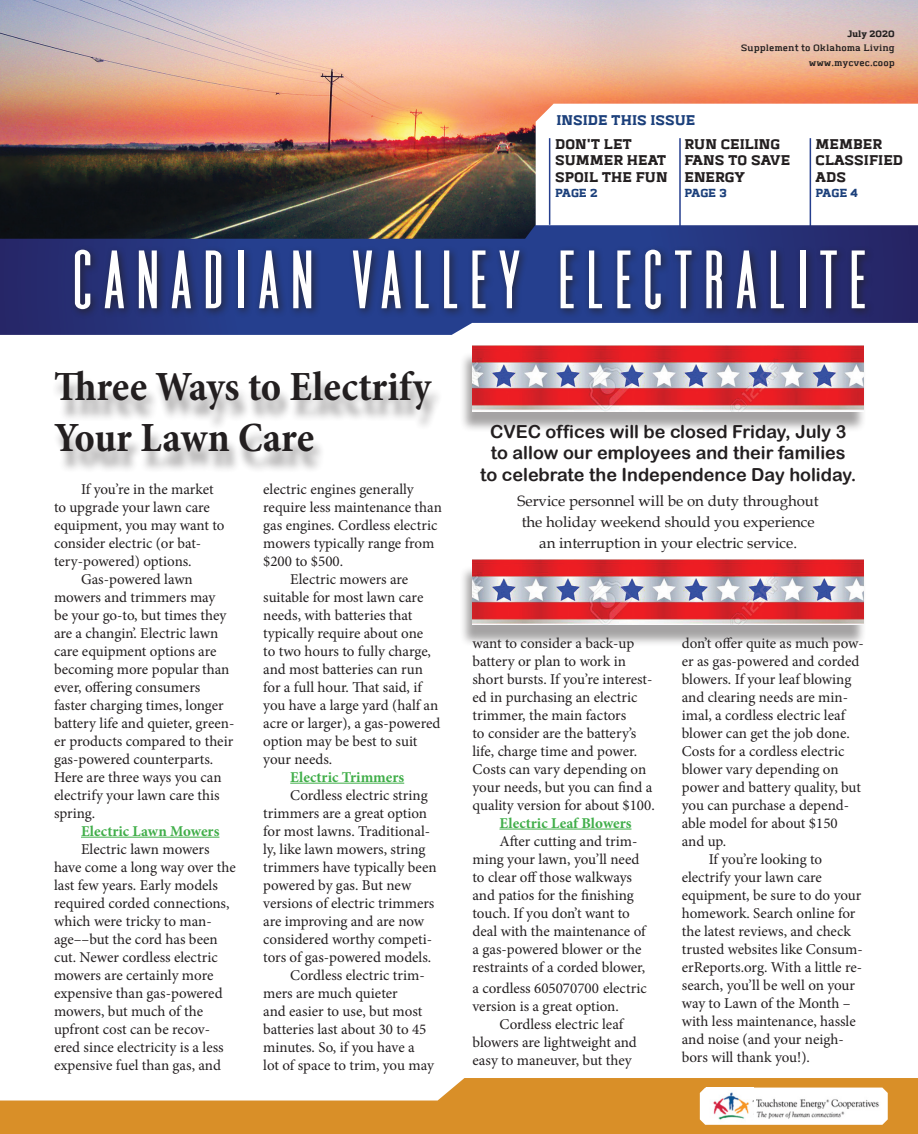
<style>
.page{position:relative;width:918px;height:1134px;background:#fff}
.page>*{position:absolute;margin:0;border:0;box-sizing:border-box;transform-origin:0 0}
.t1{font:83.1px "Kohler";letter-spacing:.12em;color:#fff;scale:1.19 1}
.t2{font:700 condensed 42px/51px "Minion Pro";color:#231f20}
.t3{font:18px "Arial Rounded MT Bold";color:#231f20}
.t4{font:900 18px/16.5px "Abula";color:#231f20}
.t5{font:900 18px "Abula";color:#1c407b}
.t6{font:15px/18px "Minion Pro";letter-spacing:-.005em;color:#231f20}
.t7{font:15px "Book Antiqua";color:#231f20}
.t8{font:700 15px "Minion Pro";color:#40ae49}
.t9{font:900 15px "Abula";color:#1c407b}
.t10{font:12px "Abula";color:#231f20}
.t11{font:900 12px "Abula";color:#231f20}
</style>
<div class="page">
<img style="left:0;top:0;width:918px;height:225px">
<svg style="left:536px;top:104px;width:382px;height:121px"></svg>
<svg style="left:0;top:1078px;width:918px;height:56px;fill:#d98f28"></svg>
<svg style="left:700px;top:1088px;width:188px;height:37px"></svg>
<hr style="left:549px;top:138px;width:1px;height:87px;background:#253f8e">
<hr style="left:679px;top:138px;width:2px;height:105px;background:#253f8e">
<hr style="left:810px;top:138px;width:1px;height:105px;background:#253f8e">
<img style="left:756px;top:1094px;width:126px;height:26px">
<svg style="left:0;top:225px;width:918px;height:110px;background:#434c7d"></svg>
<img style="left:707px;top:1088px;width:46px;height:34px">
<hr style="left:81px;top:837px;width:138px;height:1px;background:#40ae49">
<hr style="left:290px;top:783px;width:114px;height:1px;background:#40ae49">
<hr style="left:500px;top:829px;width:131px;height:1px;background:#40ae49">
<div style="left:52px;top:377px;width:392px;height:97px;background:#231f20;opacity:.45"></div>
<div style="left:459px;top:351px;width:408px;height:82px;background:#231f20;opacity:.41"></div>
<img style="left:472px;top:346px;width:392px;height:65px">
<div style="left:459px;top:565px;width:408px;height:82px;background:#231f20;opacity:.41"></div>
<img style="left:472px;top:560px;width:392px;height:65px">
<div style="left:69px;top:245px;width:806px;height:74px;background:#231f20;opacity:.75"></div>
<p class="t11" style="left:848px;top:27px;width:49px">July 2020</p>
<p class="t10" style="left:741px;top:42px;width:155px">Supplement to Oklahoma Living</p>
<p class="t10" style="left:809px;top:56px;width:87px">www.mycvec.coop</p>
<p class="t5" style="left:556px;top:110px;width:141px">INSIDE THIS ISSUE</p>
<p class="t4" style="left:555px;top:135px;width:114px">DON'T LET<br>SUMMER HEAT<br>SPOIL THE FUN</p>
<p class="t9" style="left:555px;top:184px;width:44px">PAGE 2</p>
<p class="t4" style="left:685px;top:135px;width:107px">RUN CEILING<br>FANS TO SAVE<br>ENERGY</p>
<p class="t9" style="left:685px;top:184px;width:44px">PAGE 3</p>
<p class="t4" style="left:816px;top:135px;width:89px">MEMBER<br>CLASSIFIED<br>ADS</p>
<p class="t9" style="left:816px;top:184px;width:44px">PAGE 4</p>
<p class="t1" style="left:73px;top:238px;width:668px">CANADIAN VALLEY ELECTRALITE</p>
<p class="t2" style="left:54px;top:361px;width:379px">Three Ways to Electrify<br>Your Lawn Care</p>
<p class="t6" style="left:54px;top:480px;width:172px;text-indent:27px">If you’re in the market to upgrade your lawn care equipment, you may want to consider electric (or bat&shy;tery-powered) options.</p>
<p class="t6" style="left:54px;top:570px;width:182px;text-indent:27px">Gas-powered lawn mowers and trimmers may<br>be your go-to, but times they are a changin’. Electric lawn care equipment options are becoming more popular than ever, offering consumers faster charging times, longer battery life and quieter, green&shy;er products compared to their gas-powered counterparts.<br>Here are three ways you can electrify your lawn care this spring.</p>
<p class="t8" style="left:81px;top:820px;width:140px">Electric Lawn Mowers</p>
<p class="t6" style="left:54px;top:840px;width:183px;text-indent:27px">Electric lawn mowers have come a long way over the last few years. Early models required corded connections, which were tricky to man&shy;age––but the cord has been cut. Newer cordless electric mowers are certainly more expensive than gas-powered mowers, but much of the upfront cost can be recov&shy;ered since electricity is a less expensive fuel than gas, and</p>
<p class="t6" style="left:263px;top:480px;width:180px">electric engines generally require less maintenance than gas engines. Cordless electric mowers typically range from $200 to $500.</p>
<p class="t6" style="left:263px;top:570px;width:179px;text-indent:27px">Electric mowers are suitable for most lawn care needs, with batteries that typically require about one<br>to two hours to fully charge, and most batteries can run for a full hour. That said, if you have a large yard (half an acre or larger), a gas-powered option may be best to suit your needs.</p>
<p class="t8" style="left:290px;top:766px;width:115px">Electric Trimmers</p>
<p class="t6" style="left:263px;top:786px;width:175px;text-indent:27px">Cordless electric string trimmers are a great option for most lawns. Traditional&shy;ly, like lawn mowers, string trimmers have typically been powered by gas. But new versions of electric trimmers are improving and are now considered worthy competi&shy;tors of gas-powered models.</p>
<p class="t6" style="left:263px;top:966px;width:172px;text-indent:27px">Cordless electric trim&shy;mers are much quieter<br>and easier to use, but most batteries last about 30 to 45 minutes. So, if you have a lot of space to trim, you may</p>
<p class="t3" style="left:490px;top:421px;width:358px">CVEC offices will be closed Friday, July 3</p>
<p class="t3" style="left:491px;top:442px;width:356px">to allow our employees and their families</p>
<p class="t3" style="left:480px;top:464px;width:378px">to celebrate the Independence Day holiday.</p>
<p class="t7" style="left:518px;top:490px;width:303px">Service personnel will be on duty throughout</p>
<p class="t7" style="left:522px;top:511px;width:295px">the holiday weekend should you experience</p>
<p class="t7" style="left:539px;top:532px;width:259px">an interruption in your electric service.</p>
<p class="t6" style="left:472px;top:634px;width:184px">want to consider a back-up battery or plan to work in short bursts. If you’re interest&shy;ed in purchasing an electric trimmer, the main factors<br>to consider are the battery’s life, charge time and power.<br>Costs can vary depending on your needs, but you can find a quality version for about $100.</p>
<p class="t8" style="left:500px;top:812px;width:133px">Electric Leaf Blowers</p>
<p class="t6" style="left:472px;top:832px;width:175px;text-indent:27px">After cutting and trim&shy;ming your lawn, you’ll need to clear off those walkways and patios for the finishing touch. If you don’t want to deal with the maintenance of a gas-powered blower or the restraints of a corded blower,</p>
<p class="t6" style="left:472px;top:979px;width:176px">a cordless 605070700 electric version is a great option.</p>
<p class="t6" style="left:472px;top:1015px;width:166px;text-indent:27px">Cordless electric leaf blowers are lightweight and easy to maneuver, but they</p>
<p class="t6" style="left:682px;top:635px;width:183px">don’t offer quite as much pow&shy;er as gas-powered and corded blowers. If your leaf blowing and clearing needs are min&shy;imal, a cordless electric leaf blower can get the job done.<br>Costs for a cordless electric blower vary depending on power and battery quality, but you can purchase a depend&shy;able model for about $150 and up.</p>
<p class="t6" style="left:682px;top:851px;width:182px;text-indent:27px">If you’re looking to electrify your lawn care equipment, be sure to do your homework. Search online for the latest reviews, and check trusted websites like Consum&shy;erReports.org. With a little re&shy;search, you’ll be well on your way to Lawn of the Month – with less maintenance, hassle and noise (and your neigh&shy;bors will thank you!).</p>
</div>
